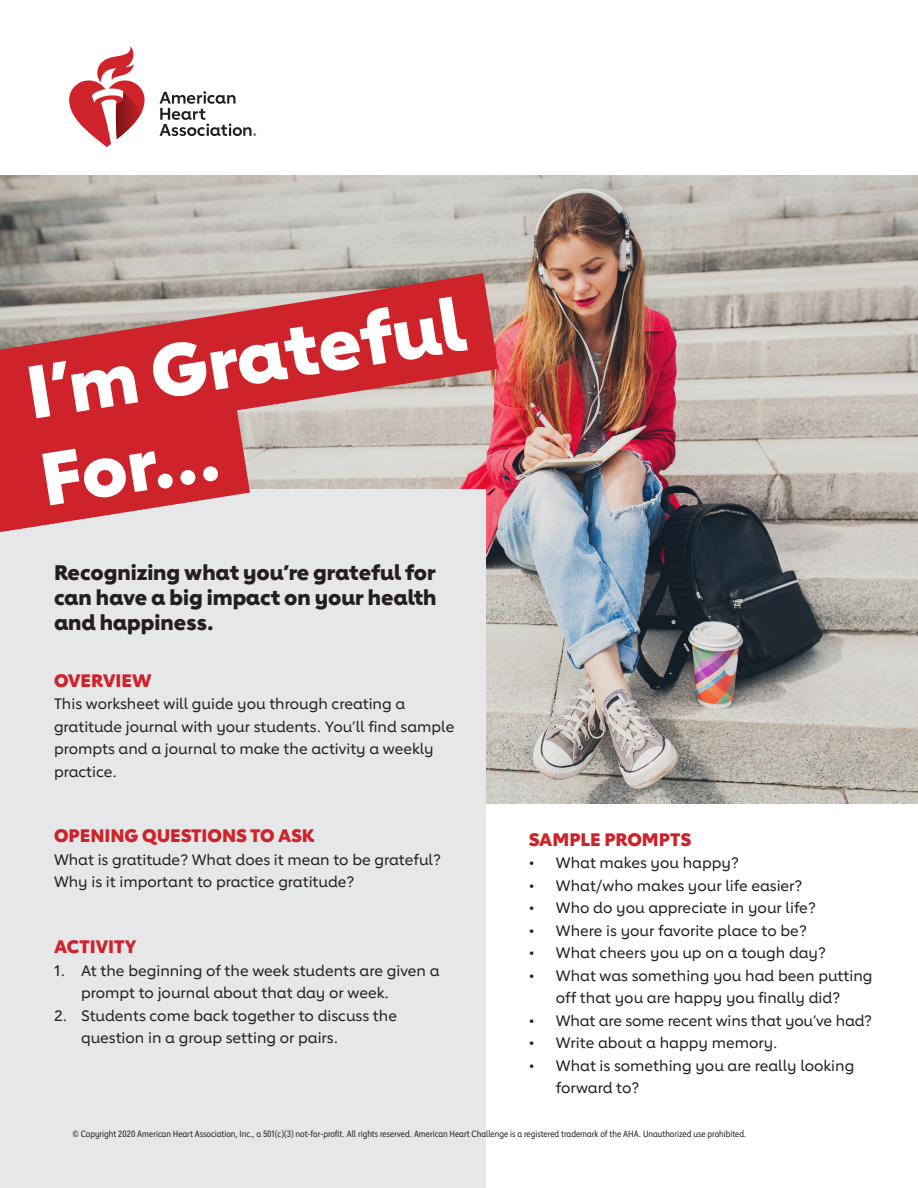
<style>
.page{position:relative;width:918px;height:1188px;background:#fff}
.page>*{position:absolute;margin:0;border:0;box-sizing:border-box;transform-origin:0 0}
.t1{font:800 73.5px/88.2px "Lub Dub";color:#fff}
.t2{font:800 21px/25.2px "Lub Dub";color:#231f20;text-align:justify}
.t3{font:800 18px "Lub Dub";color:#ce232a}
.t4{font:500 15px/22.5px "Lub Dub";color:#231f20}
.t5{font:9px "Lub Dub Condensed";color:#231f20}
</style>
<div class="page">
<svg style="left:160px;top:91px;width:96px;height:45px"></svg>
<svg style="left:69px;top:46px;width:76px;height:101px"></svg>
<img style="left:0;top:176px;width:918px;height:628px">
<div style="left:0;top:490px;width:486px;height:698px;background:#e6e7e9"></div>
<svg style="left:0;top:273px;width:498px;height:175px;background:#c56363"></svg>
<svg style="left:0;top:407px;width:250px;height:125px"></svg>
<p class="t1" style="left:20px;top:349px;width:444px;rotate:-9deg">I’m Grateful<br>For…</p>
<p class="t2" style="left:54px;top:559px;width:384px">Recognizing what you’re grateful for can have a big impact on your health and happiness.</p>
<p class="t3" style="left:54px;top:669px;width:99px">OVERVIEW</p>
<p class="t4" style="left:54px;top:692px;width:402px">This worksheet will guide you through creating a gratitude journal with your students. You’ll find sample prompts and a journal to make the activity a weekly practice.</p>
<p class="t3" style="left:54px;top:825px;width:262px">OPENING QUESTIONS TO ASK</p>
<p class="t4" style="left:54px;top:848px;width:388px">What is gratitude? What does it mean to be grateful?</p>
<p class="t4" style="left:54px;top:871px;width:302px">Why is it important to practice gratitude?</p>
<p class="t3" style="left:529px;top:829px;width:164px">SAMPLE PROMPTS</p>
<p class="t4" style="left:529px;top:852px;width:211px">• What makes you happy?</p>
<p class="t4" style="left:529px;top:874px;width:275px">• What/who makes your life easier?</p>
<p class="t4" style="left:529px;top:897px;width:288px">• Who do you appreciate in your life?</p>
<p class="t4" style="left:529px;top:919px;width:279px">• Where is your favorite place to be?</p>
<p class="t4" style="left:529px;top:942px;width:298px">• What cheers you up on a tough day?</p>
<p class="t4" style="left:529px;top:964px;width:345px;text-align:center">• What was something you had been putting off that you are happy you finally did?</p>
<p class="t4" style="left:529px;top:1009px;width:345px">• What are some recent wins that you’ve had?</p>
<p class="t4" style="left:529px;top:1032px;width:250px">• Write about a happy memory.</p>
<p class="t4" style="left:556px;top:1054px;width:300px;text-indent:-27px">• What is something you are really looking forward to?</p>
<p class="t5" style="left:73px;top:1128px;width:675px">© Copyright 2020 American Heart Association, Inc., a 501(c)(3) not-for-profit. All rights reserved. American Heart Challenge is a registered trademark of the AHA. Unauthorized use prohibited.</p>
<p class="t3" style="left:54px;top:936px;width:84px">ACTIVITY</p>
<p class="t4" style="left:81px;top:959px;width:360px;text-indent:-27px">1. At the beginning of the week students are given a prompt to journal about that day or week.</p>
<p class="t4" style="left:81px;top:1004px;width:318px;text-indent:-27px">2. Students come back together to discuss the question in a group setting or pairs.</p>
</div>
